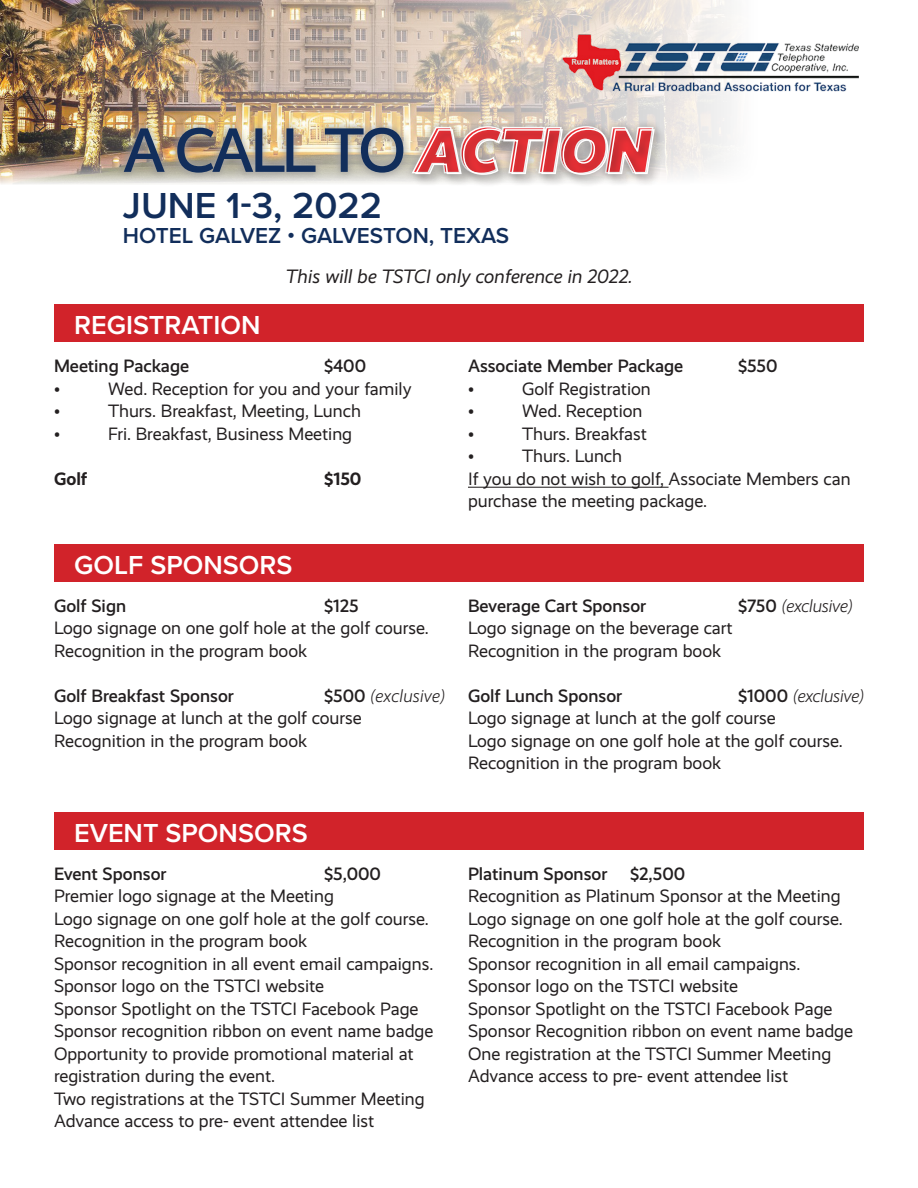
<style>
.page{position:relative;width:918px;height:1188px;background:#fff}
.page>*{position:absolute;margin:0;border:0;box-sizing:border-box;transform-origin:0 0}
.t1{font:500 63px "Realist";letter-spacing:-.055em;color:#122e5b}
.t2{font:600 37.5px "Proxima Nova";color:#122e5b}
.t3{font:600 27px "Proxima Nova";color:#fff}
.t4{font:600 22.5px "Proxima Nova";color:#122e5b}
.t5{font:italic 19.5px "Realist";color:#231f20}
.t6{font:18px/22.5px "Realist";color:#231f20}
.t7{font:500 18px "Realist";color:#231f20}
.t8{font:italic 300 18px "Realist";letter-spacing:-.02em;color:#231f20}
.t9{font:italic 300 18px "Realist";color:#231f20}
.t10{font:700 18px "Realist";color:#231f20}
.s1{font-weight:900;font-style:italic;color:#fff}
.s2{font-weight:500;font-style:normal}
.s3{font-weight:500}
</style>
<div class="page">
<img style="left:0;top:0;width:731px;height:184px">
<div style="left:115px;top:117px;width:548px;height:67px;background:#fff;opacity:.75"></div>
<div style="left:413px;top:126px;width:254px;height:62px;background:#231f20;opacity:.75"></div>
<img style="left:541px;top:0;width:318px;height:122px">
<div style="left:54px;top:304px;width:810px;height:38px;background:#d1232a"></div>
<hr style="left:468px;top:487px;width:201px;height:1px;background:#231f20">
<div style="left:54px;top:544px;width:810px;height:38px;background:#d1232a"></div>
<div style="left:54px;top:812px;width:810px;height:38px;background:#d1232a"></div>
<h1 class="t1" style="left:123px;top:114px;width:528px">A CALL TO <span class="s1">ACTION</span></h1>
<h2 class="t2" style="left:123px;top:177px;width:261px">JUNE 1-3, 2022</h2>
<p class="t4" style="left:123px;top:219px;width:388px">HOTEL GALVEZ • GALVESTON, TEXAS</p>
<p class="t5" style="left:286px;top:266px;width:348px">This will be TSTCI only conference in 2022.</p>
<p class="t3" style="left:74px;top:305px;width:188px">REGISTRATION</p>
<p class="t7" style="left:54px;top:356px;width:137px">Meeting Package</p>
<p class="t7" style="left:324px;top:356px;width:44px">$400</p>
<p class="t6" style="left:54px;top:378px;width:8px">•</p>
<p class="t6" style="left:108px;top:378px;width:305px">Wed. Reception for you and your family</p>
<p class="t6" style="left:54px;top:400px;width:8px">•</p>
<p class="t6" style="left:108px;top:400px;width:255px">Thurs. Breakfast, Meeting, Lunch</p>
<p class="t6" style="left:54px;top:423px;width:8px">•</p>
<p class="t6" style="left:108px;top:423px;width:246px">Fri. Breakfast, Business Meeting</p>
<p class="t10" style="left:54px;top:468px;width:35px">Golf</p>
<p class="t10" style="left:324px;top:468px;width:39px">$150</p>
<p class="t3" style="left:74px;top:544px;width:220px">GOLF SPONSORS</p>
<p class="t7" style="left:54px;top:595px;width:74px">Golf Sign</p>
<p class="t7" style="left:324px;top:595px;width:36px">$125</p>
<p class="t6" style="left:54px;top:617px;width:376px">Logo signage on one golf hole at the golf course.</p>
<p class="t6" style="left:54px;top:640px;width:255px">Recognition in the program book</p>
<p class="t7" style="left:54px;top:685px;width:181px">Golf Breakfast Sponsor</p>
<p class="t9" style="left:324px;top:686px;width:123px"><span class="s2">$500</span> (exclusive)</p>
<p class="t6" style="left:54px;top:707px;width:309px">Logo signage at lunch at the golf course</p>
<p class="t6" style="left:54px;top:730px;width:255px">Recognition in the program book</p>
<p class="t3" style="left:74px;top:812px;width:235px">EVENT SPONSORS</p>
<p class="t7" style="left:54px;top:863px;width:114px">Event Sponsor</p>
<p class="t6" style="left:54px;top:863px;width:329px;text-indent:270px"><span class="s3">$5,000<br></span>Premier logo signage at the Meeting</p>
<p class="t6" style="left:54px;top:908px;width:376px">Logo signage on one golf hole at the golf course.</p>
<p class="t6" style="left:54px;top:930px;width:255px">Recognition in the program book</p>
<p class="t6" style="left:54px;top:953px;width:381px">Sponsor recognition in all event email campaigns.</p>
<p class="t6" style="left:54px;top:975px;width:272px">Sponsor logo on the TSTCI website</p>
<p class="t6" style="left:54px;top:998px;width:366px">Sponsor Spotlight on the TSTCI Facebook Page</p>
<p class="t6" style="left:54px;top:1020px;width:381px">Sponsor recognition ribbon on event name badge</p>
<p class="t6" style="left:54px;top:1043px;width:361px">Opportunity to provide promotional material at registration during the event.</p>
<p class="t6" style="left:54px;top:1088px;width:372px">Two registrations at the TSTCI Summer Meeting</p>
<p class="t6" style="left:54px;top:1110px;width:322px">Advance access to pre- event attendee list</p>
<p class="t7" style="left:468px;top:356px;width:217px">Associate Member Package</p>
<p class="t7" style="left:738px;top:356px;width:41px">$550</p>
<p class="t6" style="left:468px;top:378px;width:8px">•</p>
<p class="t6" style="left:522px;top:378px;width:130px">Golf Registration</p>
<p class="t6" style="left:468px;top:400px;width:8px">•</p>
<p class="t6" style="left:522px;top:400px;width:122px">Wed. Reception</p>
<p class="t6" style="left:468px;top:423px;width:8px">•</p>
<p class="t6" style="left:522px;top:423px;width:126px">Thurs. Breakfast</p>
<p class="t6" style="left:468px;top:445px;width:8px">•</p>
<p class="t6" style="left:522px;top:445px;width:102px">Thurs. Lunch</p>
<p class="t6" style="left:468px;top:468px;width:384px">If you do not wish to golf, Associate Members can purchase the meeting package.</p>
<p class="t7" style="left:468px;top:595px;width:180px">Beverage Cart Sponsor</p>
<p class="t8" style="left:738px;top:596px;width:116px"><span class="s2">$750</span> (exclusive)</p>
<p class="t6" style="left:468px;top:617px;width:266px">Logo signage on the beverage cart</p>
<p class="t6" style="left:468px;top:640px;width:255px">Recognition in the program book</p>
<p class="t7" style="left:468px;top:685px;width:156px">Golf Lunch Sponsor</p>
<p class="t8" style="left:738px;top:686px;width:128px"><span class="s2">$1000</span> (exclusive)</p>
<p class="t6" style="left:468px;top:707px;width:309px">Logo signage at lunch at the golf course</p>
<p class="t6" style="left:468px;top:730px;width:376px">Logo signage on one golf hole at the golf course.</p>
<p class="t6" style="left:468px;top:752px;width:255px">Recognition in the program book</p>
<p class="t7" style="left:468px;top:863px;width:141px">Platinum Sponsor</p>
<p class="t7" style="left:630px;top:863px;width:57px">$2,500</p>
<p class="t6" style="left:468px;top:885px;width:374px">Recognition as Platinum Sponsor at the Meeting</p>
<p class="t6" style="left:468px;top:908px;width:376px">Logo signage on one golf hole at the golf course.</p>
<p class="t6" style="left:468px;top:930px;width:255px">Recognition in the program book</p>
<p class="t6" style="left:468px;top:953px;width:334px">Sponsor recognition in all email campaigns.</p>
<p class="t6" style="left:468px;top:975px;width:272px">Sponsor logo on the TSTCI website</p>
<p class="t6" style="left:468px;top:998px;width:366px">Sponsor Spotlight on the TSTCI Facebook Page</p>
<p class="t6" style="left:468px;top:1020px;width:387px">Sponsor Recognition ribbon on event name badge</p>
<p class="t6" style="left:468px;top:1043px;width:365px">One registration at the TSTCI Summer Meeting</p>
<p class="t6" style="left:468px;top:1065px;width:322px">Advance access to pre- event attendee list</p>
</div>
